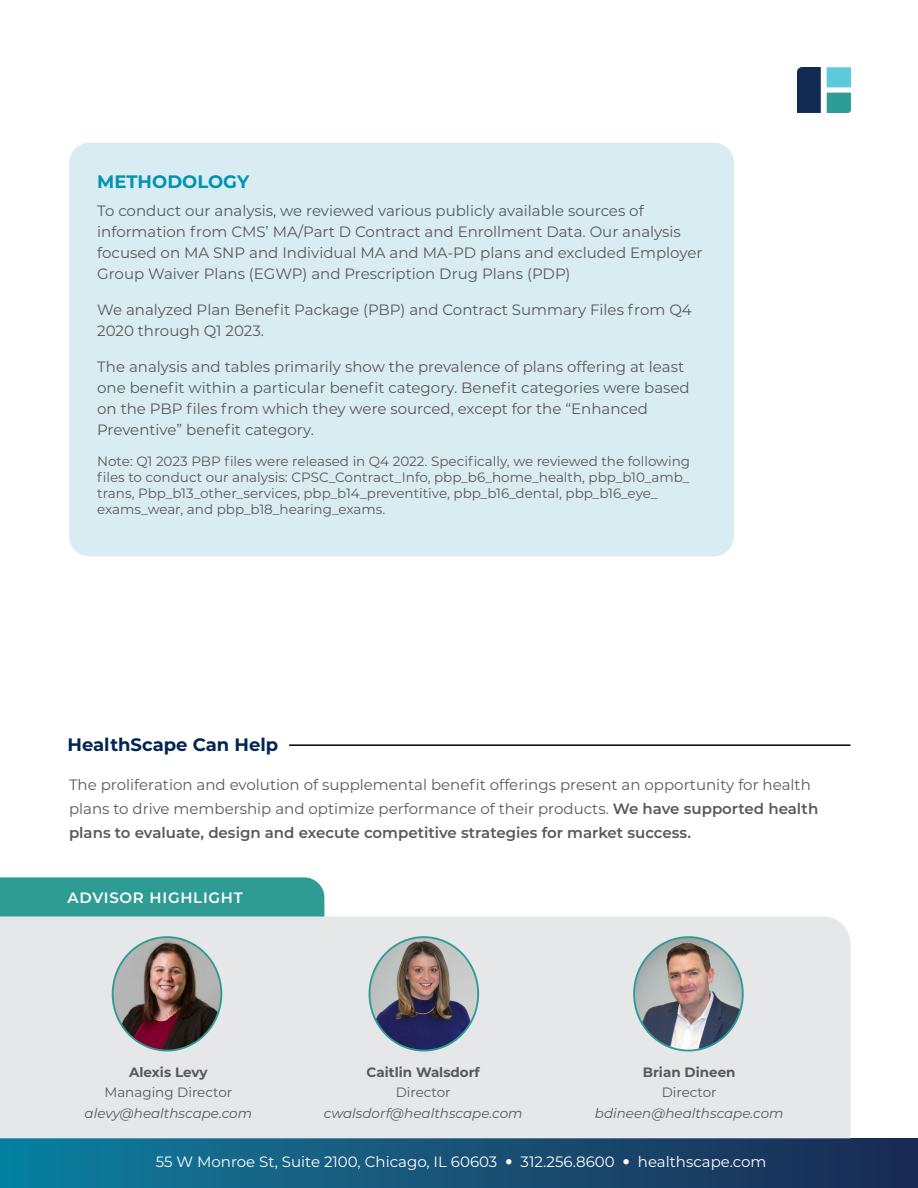
<style>
.page{position:relative;width:918px;height:1188px;background:#fff}
.page>*{position:absolute;margin:0;border:0;box-sizing:border-box;transform-origin:0 0}
.t1{font:700 18px "Montserrat";color:#002554}
.t2{font:700 18px "Montserrat";color:#0093b2}
.t3{font:15px/21px "Montserrat";color:#58595b}
.t4{font:15px "Montserrat";color:#fff}
.t5{font:600 15px "Montserrat";letter-spacing:.05em;color:#fff}
.t6{font:13.5px/16.2px "Montserrat";color:#58595b}
.t7{font:italic 13.5px "Montserrat";color:#58595b}
.t8{font:700 13.5px "Montserrat";color:#58595b}
.s1{font-weight:600}
</style>
<div class="page">
<div style="left:0;top:1138px;width:918px;height:50px;background:linear-gradient(to right,#0e7f9f,#1c2951)"></div>
<img style="left:798px;top:68px;width:53px;height:45px">
<div style="left:0;top:877px;width:324px;height:39px;background:#2f9c94"></div>
<div style="left:0;top:916px;width:850px;height:222px;background:#e6e7e8"></div>
<img style="left:113px;top:937px;width:108px;height:114px">
<div style="left:112px;top:936px;width:110px;height:116px;border:2px solid #2f9c94;border-radius:50%"></div>
<img style="left:369px;top:937px;width:109px;height:114px">
<div style="left:369px;top:936px;width:110px;height:116px;border:2px solid #2f9c94;border-radius:50%"></div>
<img style="left:634px;top:937px;width:109px;height:114px">
<div style="left:633px;top:936px;width:111px;height:116px;border:2px solid #2f9c94;border-radius:50%"></div>
<hr style="left:289px;top:744px;width:562px;height:2px;background:#000">
<div style="left:69px;top:143px;width:665px;height:413px;background:#d9ecf1;border-radius:20px"></div>
<svg style="left:506px;top:1159px;width:6px;height:5px"></svg>
<svg style="left:624px;top:1159px;width:5px;height:5px"></svg>
<p class="t2" style="left:97px;top:169px;width:154px">METHODOLOGY</p>
<p class="t3" style="left:97px;top:199px;width:607px">To conduct our analysis, we reviewed various publicly available sources of information from CMS’ MA/Part D Contract and Enrollment Data. Our analysis focused on MA SNP and Individual MA and MA-PD plans and excluded Employer Group Waiver Plans (EGWP) and Prescription Drug Plans (PDP)</p>
<p class="t3" style="left:97px;top:298px;width:596px">We analyzed Plan Benefit Package (PBP) and Contract Summary Files from Q4<br>2020 through Q1 2023.</p>
<p class="t3" style="left:97px;top:355px;width:594px">The analysis and tables primarily show the prevalence of plans offering at least one benefit within a particular benefit category. Benefit categories were based on the PBP files from which they were sourced, except for the “Enhanced Preventive” benefit category.</p>
<p class="t6" style="left:97px;top:452px;width:594px">Note: Q1 2023 PBP files were released in Q4 2022. Specifically, we reviewed the following files to conduct our analysis: CPSC_Contract_Info, pbp_b6_home_health, pbp_b10_amb_ trans, Pbp_b13_other_services, pbp_b14_preventitive, pbp_b16_dental, pbp_b16_eye_ exams_wear, and pbp_b18_hearing_exams.</p>
<p class="t1" style="left:68px;top:731px;width:212px">HealthScape Can Help</p>
<p class="t3" style="left:69px;top:772px;width:751px;line-height:24px">The proliferation and evolution of supplemental benefit offerings present an opportunity for health plans to drive membership and optimize performance of their products. <span class="s1">We have supported health plans to evaluate, design and execute competitive strategies for market success.</span></p>
<p class="t5" style="left:68px;top:887px;width:177px">ADVISOR HIGHLIGHT</p>
<p class="t8" style="left:129px;top:1062px;width:80px">Alexis Levy</p>
<p class="t6" style="left:104px;top:1084px;width:129px">Managing Director</p>
<p class="t7" style="left:85px;top:1104px;width:169px">alevy@healthscape.com</p>
<p class="t8" style="left:367px;top:1062px;width:115px">Caitlin Walsdorf</p>
<p class="t6" style="left:396px;top:1084px;width:56px">Director</p>
<p class="t7" style="left:324px;top:1104px;width:200px">cwalsdorf@healthscape.com</p>
<p class="t8" style="left:643px;top:1062px;width:94px">Brian Dineen</p>
<p class="t6" style="left:662px;top:1084px;width:56px">Director</p>
<p class="t7" style="left:595px;top:1104px;width:190px">bdineen@healthscape.com</p>
<p class="t4" style="left:156px;top:1151px;width:343px">55 W Monroe St, Suite 2100, Chicago, IL 60603</p>
<p class="t4" style="left:521px;top:1151px;width:96px">312.256.8600</p>
<p class="t4" style="left:638px;top:1151px;width:130px">healthscape.com</p>
</div>
